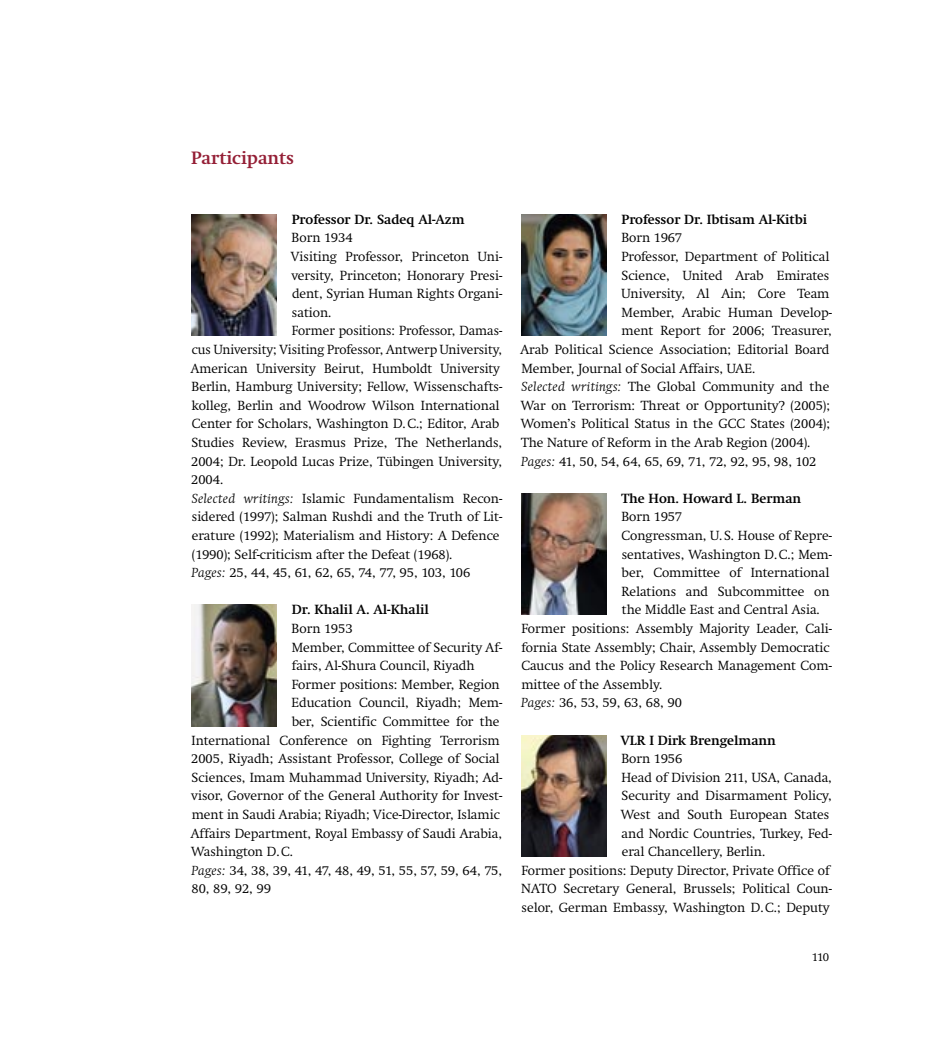
<style>
.page{position:relative;width:936px;height:1042px;background:#fff}
.page>*{position:absolute;margin:0;border:0;box-sizing:border-box;transform-origin:0 0}
.t1{font:700 17.55px "Swift T";color:#941e35}
.t2{font:300 13.05px "Swift T";color:#000}
.t3{font:700 13.05px "Swift T";color:#000}
.t4{font:300 11.55px "Swift T";color:#000}
.s1{font-style:italic}
</style>
<div class="page">
<img style="left:191px;top:605px;width:85px;height:121px">
<img style="left:191px;top:214px;width:85px;height:121px">
<img style="left:521px;top:214px;width:85px;height:121px">
<img style="left:521px;top:493px;width:85px;height:121px">
<img style="left:521px;top:735px;width:85px;height:121px">
<h1 class="t1" style="left:191px;top:147px;width:104px">Participants</h1>
<p class="t3" style="left:292px;top:212px;width:174px">Professor Dr. Sadeq Al-Azm</p>
<p class="t2" style="left:291px;top:230px;width:63px">Born 1934</p>
<p class="t2" style="left:291px;top:249px;width:213px">Visiting Professor, Princeton Uni-</p>
<p class="t2" style="left:291px;top:267px;width:212px">versity, Princeton; Honorary Presi-</p>
<p class="t2" style="left:292px;top:286px;width:212px">dent, Syrian Human Rights Organi-</p>
<p class="t2" style="left:292px;top:305px;width:41px">sation.</p>
<p class="t2" style="left:292px;top:323px;width:212px">Former positions: Professor, Damas-</p>
<p class="t2" style="left:192px;top:342px;width:312px">cus University; Visiting Professor, Antwerp University,</p>
<p class="t2" style="left:191px;top:360px;width:310px">American University Beirut, Humboldt University</p>
<p class="t2" style="left:191px;top:379px;width:312px">Berlin, Hamburg University; Fellow, Wissenschafts-</p>
<p class="t2" style="left:191px;top:398px;width:310px">kolleg, Berlin and Woodrow Wilson International</p>
<p class="t2" style="left:192px;top:416px;width:309px">Center for Scholars, Washington D. C.; Editor, Arab</p>
<p class="t2" style="left:192px;top:435px;width:312px">Studies Review, Erasmus Prize, The Netherlands,</p>
<p class="t2" style="left:191px;top:453px;width:312px">2004; Dr. Leopold Lucas Prize, Tübingen University,</p>
<p class="t2" style="left:191px;top:472px;width:34px">2004.</p>
<p class="t2" style="left:192px;top:491px;width:312px"><span class="s1">Selected writings:</span> Islamic Fundamentalism Recon-</p>
<p class="t2" style="left:192px;top:509px;width:312px">sidered (1997); Salman Rushdi and the Truth of Lit-</p>
<p class="t2" style="left:192px;top:528px;width:309px">erature (1992); Materialism and History: A Defence</p>
<p class="t2" style="left:192px;top:546px;width:262px">(1990); Self-criticism after the Defeat (1968).</p>
<p class="t2" style="left:191px;top:565px;width:280px"><span class="s1">Pages:</span> 25, 44, 45, 61, 62, 65, 74, 77, 95, 103, 106</p>
<p class="t3" style="left:292px;top:602px;width:138px">Dr. Khalil A. Al-Khalil</p>
<p class="t2" style="left:291px;top:621px;width:62px">Born 1953</p>
<p class="t2" style="left:292px;top:639px;width:212px">Member, Committee of Security Af-</p>
<p class="t2" style="left:292px;top:658px;width:184px">fairs, Al-Shura Council, Riyadh</p>
<p class="t2" style="left:292px;top:677px;width:209px">Former positions: Member, Region</p>
<p class="t2" style="left:291px;top:695px;width:212px">Education Council, Riyadh; Mem-</p>
<p class="t2" style="left:292px;top:714px;width:209px">ber, Scientific Committee for the</p>
<p class="t2" style="left:191px;top:732px;width:310px">International Conference on Fighting Terrorism</p>
<p class="t2" style="left:191px;top:751px;width:310px">2005, Riyadh; Assistant Professor, College of Social</p>
<p class="t2" style="left:192px;top:770px;width:312px">Sciences, Imam Muhammad University, Riyadh; Ad-</p>
<p class="t2" style="left:191px;top:788px;width:312px">visor, Governor of the General Authority for Invest-</p>
<p class="t2" style="left:192px;top:807px;width:310px">ment in Saudi Arabia; Riyadh; Vice-Director, Islamic</p>
<p class="t2" style="left:191px;top:825px;width:313px">Affairs Department, Royal Embassy of Saudi Arabia,</p>
<p class="t2" style="left:191px;top:844px;width:103px">Washington D. C.</p>
<p class="t2" style="left:191px;top:863px;width:312px"><span class="s1">Pages:</span> 34, 38, 39, 41, 47, 48, 49, 51, 55, 57, 59, 64, 75,</p>
<p class="t2" style="left:191px;top:881px;width:81px">80, 89, 92, 99</p>
<p class="t3" style="left:621px;top:212px;width:187px">Professor Dr. Ibtisam Al-Kitbi</p>
<p class="t2" style="left:621px;top:230px;width:62px">Born 1967</p>
<p class="t2" style="left:621px;top:249px;width:209px">Professor, Department of Political</p>
<p class="t2" style="left:621px;top:267px;width:209px">Science, United Arab Emirates</p>
<p class="t2" style="left:621px;top:286px;width:209px">University, Al Ain; Core Team</p>
<p class="t2" style="left:621px;top:305px;width:212px">Member, Arabic Human Develop-</p>
<p class="t2" style="left:621px;top:323px;width:212px">ment Report for 2006; Treasurer,</p>
<p class="t2" style="left:520px;top:342px;width:310px">Arab Political Science Association; Editorial Board</p>
<p class="t2" style="left:521px;top:360px;width:235px">Member, Journal of Social Affairs, UAE.</p>
<p class="t2" style="left:521px;top:379px;width:309px"><span class="s1">Selected writings:</span> The Global Community and the</p>
<p class="t2" style="left:520px;top:398px;width:311px">War on Terrorism: Threat or Opportunity ? (2005);</p>
<p class="t2" style="left:520px;top:416px;width:311px">Women’s Political Status in the GCC States (2004);</p>
<p class="t2" style="left:521px;top:435px;width:291px">The Nature of Reform in the Arab Region (2004).</p>
<p class="t2" style="left:521px;top:453px;width:296px"><span class="s1">Pages:</span> 41, 50, 54, 64, 65, 69, 71, 72, 92, 95, 98, 102</p>
<p class="t3" style="left:621px;top:491px;width:181px">The Hon. Howard L. Berman</p>
<p class="t2" style="left:621px;top:509px;width:62px">Born 1957</p>
<p class="t2" style="left:621px;top:528px;width:212px">Congressman, U. S. House of Repre-</p>
<p class="t2" style="left:621px;top:546px;width:212px">sentatives, Washington D. C.; Mem-</p>
<p class="t2" style="left:621px;top:565px;width:209px">ber, Committee of International</p>
<p class="t2" style="left:621px;top:584px;width:210px">Relations and Subcommittee on</p>
<p class="t2" style="left:621px;top:602px;width:200px">the Middle East and Central Asia.</p>
<p class="t2" style="left:521px;top:621px;width:312px">Former positions: Assembly Majority Leader, Cali-</p>
<p class="t2" style="left:521px;top:639px;width:310px">fornia State Assembly; Chair, Assembly Democratic</p>
<p class="t2" style="left:521px;top:658px;width:312px">Caucus and the Policy Research Management Com-</p>
<p class="t2" style="left:521px;top:677px;width:142px">mittee of the Assembly.</p>
<p class="t2" style="left:521px;top:695px;width:162px"><span class="s1">Pages:</span> 36, 53, 59, 63, 68, 90</p>
<p class="t3" style="left:620px;top:732px;width:156px">VLR I Dirk Brengelmann</p>
<p class="t2" style="left:621px;top:751px;width:62px">Born 1956</p>
<p class="t2" style="left:621px;top:770px;width:212px">Head of Division 211, USA, Canada,</p>
<p class="t2" style="left:621px;top:788px;width:212px">Security and Disarmament Policy,</p>
<p class="t2" style="left:620px;top:807px;width:210px">West and South European States</p>
<p class="t2" style="left:621px;top:825px;width:212px">and Nordic Countries, Turkey, Fed-</p>
<p class="t2" style="left:621px;top:844px;width:145px">eral Chancellery, Berlin.</p>
<p class="t2" style="left:521px;top:863px;width:309px">Former positions: Deputy Director, Private Office of</p>
<p class="t2" style="left:521px;top:881px;width:312px">NATO Secretary General, Brussels; Political Coun-</p>
<p class="t2" style="left:521px;top:900px;width:309px">selor, German Embassy, Washington D. C.; Deputy</p>
<p class="t4" style="left:811px;top:950px;width:19px">110</p>
</div>
